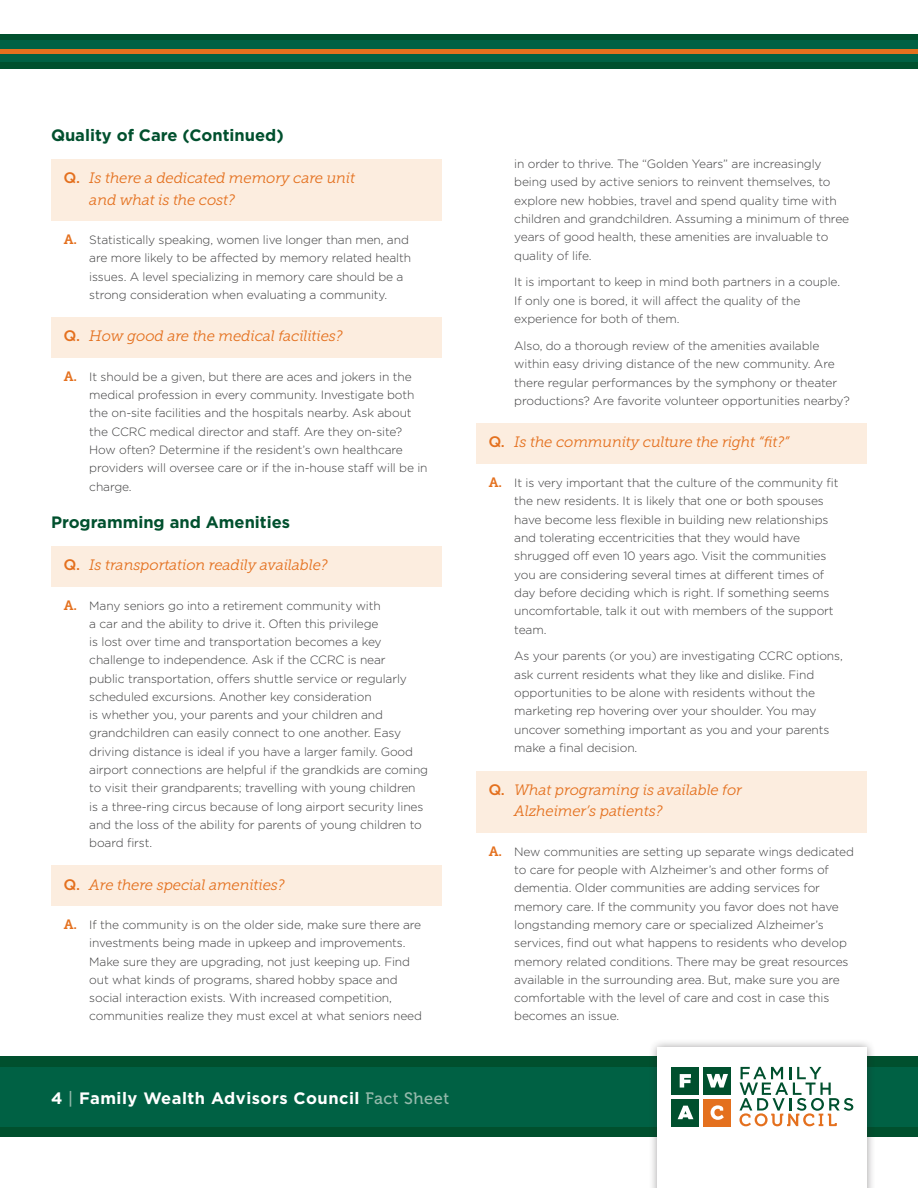
<style>
.page{position:relative;width:918px;height:1188px;background:#fff}
.page>*{position:absolute;margin:0;border:0;box-sizing:border-box;transform-origin:0 0}
.t1{font:700 16.5px "Gotham";color:#00502e}
.t2{font:700 16.5px "Gotham";letter-spacing:.03em;color:#fff}
.t3{font:italic 15px/21.3px "Museo Slab 300";letter-spacing:-.01em;color:#e4701e}
.t4{font:300 12px/18.3px "Gotham";letter-spacing:-.01em;color:#3e3e3f}
.s1{font-family:"Museo Slab 700";font-style:normal}
.s2{font-family:"Museo Slab 700";font-weight:400;font-size:13.5px;color:#e4701e}
.s3{font-family:"Museo 500";font-weight:400;color:#94b9ab}
</style>
<div class="page">
<div style="left:0;top:1056px;width:918px;height:81px;background:#00502e"></div>
<div style="left:0;top:1067px;width:918px;height:59px;background:#006144"></div>
<div style="left:649px;top:1039px;width:227px;height:149px;background:#231f20;opacity:.45"></div>
<div style="left:658px;top:1048px;width:209px;height:140px;background:#fff"></div>
<svg style="left:739px;top:1067px;width:114px;height:59px"></svg>
<div style="left:672px;top:1067px;width:27px;height:27px;background:#00502e"></div>
<svg style="left:680px;top:1074px;width:11px;height:14px"></svg>
<div style="left:704px;top:1067px;width:27px;height:27px;background:#00502e"></div>
<svg style="left:707px;top:1074px;width:21px;height:14px"></svg>
<div style="left:672px;top:1099px;width:27px;height:27px;background:#00502e"></div>
<svg style="left:678px;top:1106px;width:15px;height:13px"></svg>
<div style="left:704px;top:1099px;width:27px;height:27px;background:#e4701e"></div>
<svg style="left:711px;top:1105px;width:13px;height:15px"></svg>
<div style="left:0;top:34px;width:918px;height:34px;background:#00502e"></div>
<div style="left:0;top:41px;width:918px;height:21px;background:#006144"></div>
<hr style="left:0;top:49px;width:918px;height:4px;background:#e4701e">
<div style="left:476px;top:423px;width:391px;height:41px;background:#fceddf"></div>
<div style="left:476px;top:771px;width:391px;height:61px;background:#fceddf"></div>
<div style="left:51px;top:159px;width:391px;height:62px;background:#fceddf"></div>
<div style="left:51px;top:317px;width:391px;height:41px;background:#fceddf"></div>
<div style="left:51px;top:546px;width:391px;height:41px;background:#fceddf"></div>
<div style="left:51px;top:866px;width:391px;height:40px;background:#fceddf"></div>
<h1 class="t1" style="left:51px;top:124px;width:234px">Quality of Care (Continued)</h1>
<p class="t3" style="left:89px;top:168px;width:267px;text-indent:-26px"><span class="s1">Q.</span> Is there a dedicated memory care unit and what is the cost?</p>
<p class="t4" style="left:89px;top:230px;width:323px;text-indent:-26px"><span class="s2">A.</span> Statistically speaking, women live longer than men, and are more likely to be affected by memory related health issues. A level specializing in memory care should be a strong consideration when evaluating a community.</p>
<p class="t3" style="left:64px;top:326px;width:281px"><span class="s1">Q.</span> How good are the medical facilities?</p>
<p class="t4" style="left:89px;top:367px;width:340px;text-indent:-26px"><span class="s2">A.</span> It should be a given, but there are aces and jokers in the medical profession in every community. Investigate both the on-site facilities and the hospitals nearby. Ask about the CCRC medical director and staff. Are they on-site?<br>How often? Determine if the resident’s own healthcare providers will oversee care or if the in-house staff will be in charge.</p>
<h1 class="t1" style="left:51px;top:511px;width:241px">Programming and Amenities</h1>
<p class="t3" style="left:64px;top:554px;width:266px"><span class="s1">Q.</span> Is transportation readily available?</p>
<p class="t4" style="left:89px;top:596px;width:340px;text-indent:-26px"><span class="s2">A.</span> Many seniors go into a retirement community with<br>a car and the ability to drive it. Often this privilege<br>is lost over time and transportation becomes a key challenge to independence. Ask if the CCRC is near<br>public transportation, offers shuttle service or regularly scheduled excursions. Another key consideration<br>is whether you, your parents and your children and grandchildren can easily connect to one another. Easy driving distance is ideal if you have a larger family. Good airport connections are helpful if the grandkids are coming to visit their grandparents; travelling with young children<br>is a three-ring circus because of long airport security lines and the loss of the ability for parents of young children to board first.</p>
<p class="t3" style="left:64px;top:874px;width:223px"><span class="s1">Q.</span> Are there special amenities?</p>
<p class="t4" style="left:89px;top:915px;width:334px;text-indent:-26px"><span class="s2">A.</span> If the community is on the older side, make sure there are investments being made in upkeep and improvements.<br>Make sure they are upgrading, not just keeping up. Find out what kinds of programs, shared hobby space and social interaction exists. With increased competition, communities realize they must excel at what seniors need</p>
<h1 class="t2" style="left:51px;top:1087px;width:400px">4 <span class="s3">|</span> Family Wealth Advisors Council <span class="s3">Fact Sheet</span></h1>
<p class="t4" style="left:514px;top:154px;width:336px">in order to thrive. The “Golden Years” are increasingly being used by active seniors to reinvent themselves, to explore new hobbies, travel and spend quality time with children and grandchildren. Assuming a minimum of three years of good health, these amenities are invaluable to quality of life.</p>
<p class="t4" style="left:514px;top:273px;width:327px">It is important to keep in mind both partners in a couple.<br>If only one is bored, it will affect the quality of the experience for both of them.</p>
<p class="t4" style="left:514px;top:336px;width:337px">Also, do a thorough review of the amenities available within easy driving distance of the new community. Are there regular performances by the symphony or theater productions? Are favorite volunteer opportunities nearby?</p>
<p class="t3" style="left:489px;top:432px;width:302px"><span class="s1">Q.</span> Is the community culture the right “fit?”</p>
<p class="t4" style="left:514px;top:473px;width:326px;text-indent:-26px"><span class="s2">A.</span> It is very important that the culture of the community fit the new residents. It is likely that one or both spouses have become less flexible in building new relationships and tolerating eccentricities that they would have shrugged off even 10 years ago. Visit the communities you are considering several times at different times of day before deciding which is right. If something seems uncomfortable, talk it out with members of the support team.</p>
<p class="t4" style="left:514px;top:647px;width:330px">As your parents (or you) are investigating CCRC options, ask current residents what they like and dislike. Find opportunities to be alone with residents without the marketing rep hovering over your shoulder. You may uncover something important as you and your parents make a final decision.</p>
<p class="t3" style="left:514px;top:779px;width:229px;text-indent:-26px"><span class="s1">Q.</span> What programing is available for<br>Alzheimer’s patients?</p>
<p class="t4" style="left:514px;top:842px;width:341px;text-indent:-26px"><span class="s2">A.</span> New communities are setting up separate wings dedicated to care for people with Alzheimer’s and other forms of dementia. Older communities are adding services for memory care. If the community you favor does not have longstanding memory care or specialized Alzheimer’s services, find out what happens to residents who develop memory related conditions. There may be great resources available in the surrounding area. But, make sure you are comfortable with the level of care and cost in case this becomes an issue.</p>
</div>
